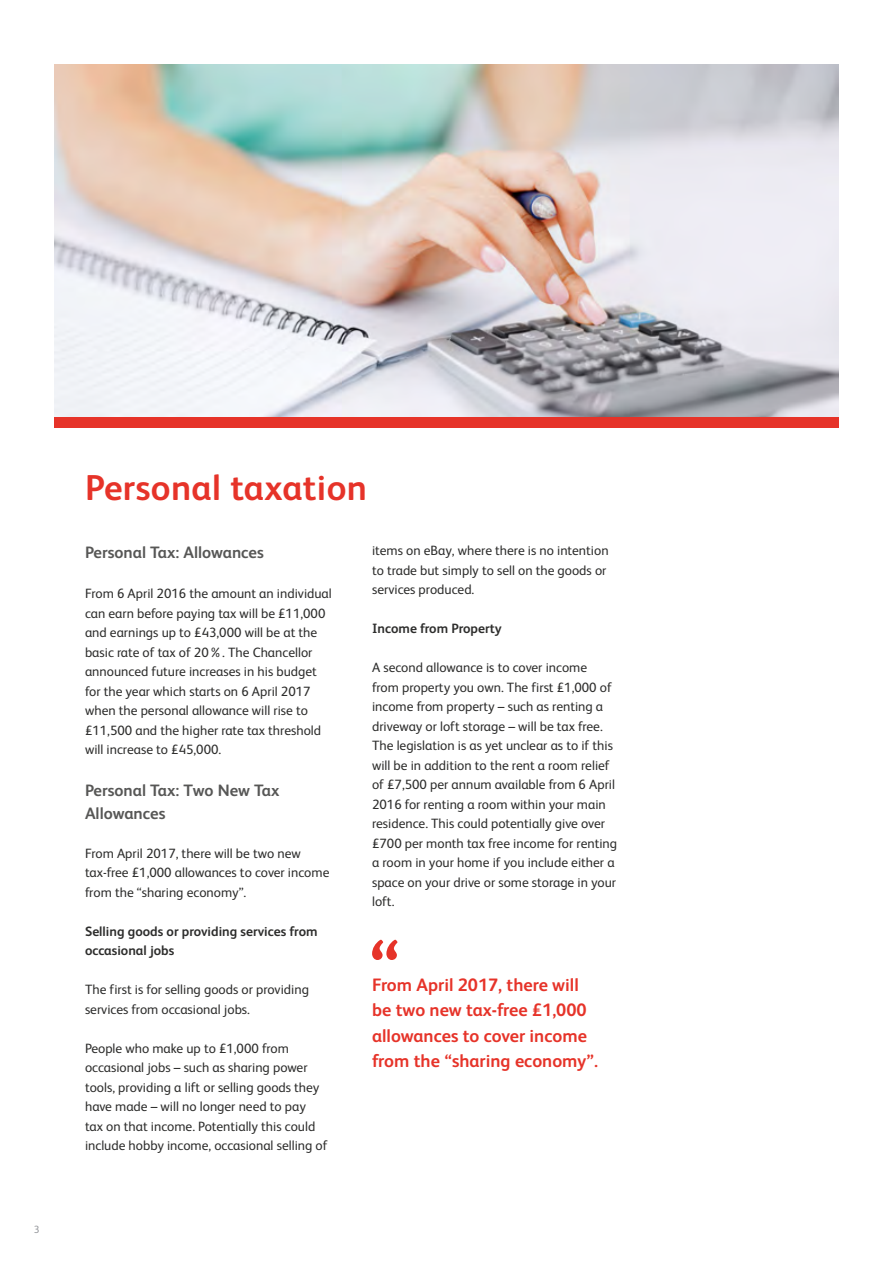
<style>
.page{position:relative;width:893px;height:1263px;background:#fff}
.page>*{position:absolute;margin:0;border:0;box-sizing:border-box;transform-origin:0 0}
.t1{font:700 36px "FS Albert";letter-spacing:.01em;color:#e63329}
.t2{font:700 18px/25.5px "FS Albert";color:#e63329}
.t3{font:700 16.5px/22.5px "FS Albert";color:#575756}
.t4{font:13.5px/19.5px "FS Albert";color:#2d2d2c}
.t5{font:700 13.5px/19.5px "FS Albert";color:#2d2d2c}
.t6{font:10.5px "FS Albert";color:#989a9e}
</style>
<div class="page">
<img style="left:54px;top:65px;width:785px;height:352px">
<div style="left:54px;top:417px;width:785px;height:10px;background:#e63329"></div>
<svg style="left:372px;top:940px;width:25px;height:20px"></svg>
<p class="t6" style="left:34px;top:1223px;width:7px">3</p>
<h1 class="t1" style="left:85px;top:466px;width:283px">Personal taxation</h1>
<p class="t3" style="left:85px;top:540px;width:180px">Personal Tax: Allowances</p>
<p class="t4" style="left:85px;top:584px;width:248px">From 6 April 2016 the amount an individual can earn before paying tax will be £11,000 and earnings up to £43,000 will be at the basic rate of tax of 20%. The Chancellor announced future increases in his budget for the year which starts on 6 April 2017 when the personal allowance will rise to £11,500 and the higher rate tax threshold will increase to £45,000.</p>
<p class="t3" style="left:85px;top:779px;width:196px">Personal Tax: Two New Tax<br>Allowances</p>
<p class="t4" style="left:85px;top:843px;width:246px">From April 2017, there will be two new tax-free £1,000 allowances to cover income from the “sharing economy”.</p>
<p class="t5" style="left:85px;top:921px;width:234px">Selling goods or providing services from occasional jobs</p>
<p class="t4" style="left:85px;top:980px;width:225px">The first is for selling goods or providing services from occasional jobs.</p>
<p class="t4" style="left:85px;top:1038px;width:244px">People who make up to £1,000 from occasional jobs – such as sharing power tools, providing a lift or selling goods they have made – will no longer need to pay<br>tax on that income. Potentially this could include hobby income, occasional selling of</p>
<p class="t4" style="left:372px;top:541px;width:238px">items on eBay, where there is no intention to trade but simply to sell on the goods or services produced.</p>
<p class="t5" style="left:372px;top:619px;width:131px">Income from Property</p>
<p class="t4" style="left:372px;top:658px;width:247px">A second allowance is to cover income from property you own. The first £1,000 of income from property – such as renting a driveway or loft storage – will be tax free.<br>The legislation is as yet unclear as to if this will be in addition to the rent a room relief of £7,500 per annum available from 6 April 2016 for renting a room within your main residence. This could potentially give over £700 per month tax free income for renting a room in your home if you include either a space on your drive or some storage in your loft.</p>
<h2 class="t2" style="left:372px;top:971px;width:228px">From April 2017, there will be two new tax-free £1,000 allowances to cover income from the “sharing economy”.</h2>
</div>
